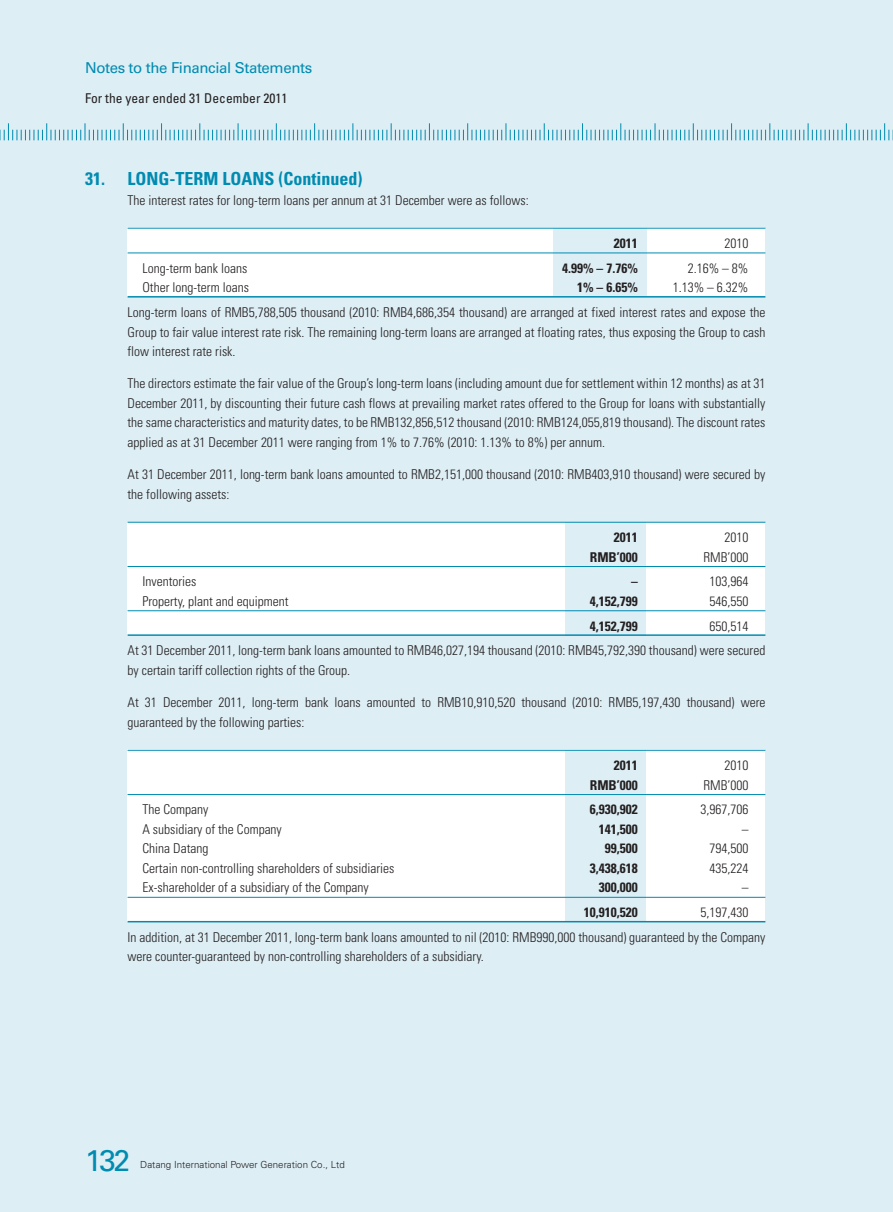
<style>
.page{position:relative;width:893px;height:1212px;background:#ddeef5}
.page>*{position:absolute;margin:0;border:0;box-sizing:border-box;transform-origin:0 0}
.t1{font:30px "Univers LT Std";color:#008bb0}
.t2{font:700 condensed 18px "Univers LT Std";color:#008bb0}
.t3{font:15px "Univers LT Std";letter-spacing:-.025em;color:#008bb0}
.t4{font:300 condensed 13.5px/19.5px "Univers LT Std";color:#231f20}
.t5{font:700 condensed 13.5px "Univers LT Std";color:#231f20}
.t6{font:condensed 13.5px "Univers LT Std";color:#231f20}
.t7{font:300 9.75px "Univers LT Std";color:#231f20}
</style>
<div class="page">
<div style="left:128px;top:228px;width:637px;height:69px;background:#fff"></div>
<div style="left:553px;top:228px;width:93px;height:69px;background:#ddeef5"></div>
<hr style="left:128px;top:228px;width:637px;height:1px;background:#008bb0">
<hr style="left:128px;top:253px;width:637px;height:1px;background:#008bb0">
<hr style="left:128px;top:296px;width:637px;height:2px;background:#008bb0">
<div style="left:128px;top:522px;width:637px;height:113px;background:#fff"></div>
<div style="left:566px;top:522px;width:80px;height:113px;background:#ddeef5"></div>
<hr style="left:128px;top:522px;width:637px;height:1px;background:#008bb0">
<hr style="left:128px;top:566px;width:637px;height:1px;background:#008bb0">
<hr style="left:128px;top:610px;width:637px;height:1px;background:#008bb0">
<hr style="left:128px;top:634px;width:637px;height:2px;background:#008bb0">
<div style="left:128px;top:750px;width:637px;height:172px;background:#fff"></div>
<div style="left:566px;top:750px;width:80px;height:172px;background:#ddeef5"></div>
<hr style="left:128px;top:750px;width:637px;height:1px;background:#008bb0">
<hr style="left:128px;top:794px;width:637px;height:1px;background:#008bb0">
<hr style="left:128px;top:897px;width:637px;height:1px;background:#008bb0">
<hr style="left:128px;top:921px;width:637px;height:1px;background:#008bb0">
<svg style="left:0;top:123px;width:893px;height:17px"></svg>
<p class="t3" style="left:85px;top:58px;width:229px">Notes to the Financial Statements</p>
<p class="t6" style="left:85px;top:89px;width:204px">For the year ended 31 December 2011</p>
<h2 class="t2" style="left:85px;top:168px;width:279px">31. LONG-TERM LOANS (Continued)</h2>
<p class="t4" style="left:128px;top:190px;width:403px">The interest rates for long-term loans per annum at 31 December were as follows:</p>
<p class="t5" style="left:614px;top:235px;width:25px">2011</p>
<p class="t4" style="left:724px;top:234px;width:25px">2010</p>
<p class="t4" style="left:142px;top:258px;width:106px">Long-term bank loans</p>
<p class="t5" style="left:562px;top:260px;width:77px">4.99% – 7.76%</p>
<p class="t4" style="left:688px;top:258px;width:62px">2.16% – 8%</p>
<p class="t4" style="left:142px;top:278px;width:108px">Other long-term loans</p>
<p class="t5" style="left:577px;top:279px;width:62px">1% – 6.65%</p>
<p class="t4" style="left:128px;top:275px;width:639px;line-height:24.8px;text-indent:545px">1.13% – 6.32%<br>Long-term loans of RMB5,788,505 thousand (2010: RMB4,686,354 thousand) are arranged at fixed interest rates and expose the</p>
<p class="t4" style="left:128px;top:322px;width:639px">Group to fair value interest rate risk. The remaining long-term loans are arranged at floating rates, thus exposing the Group to cash flow interest rate risk.</p>
<p class="t4" style="left:128px;top:374px;width:639px;text-align:justify">The directors estimate the fair value of the Group’s long-term loans (including amount due for settlement within 12 months) as at 31<br>December 2011, by discounting their future cash flows at prevailing market rates offered to the Group for loans with substantially the same characteristics and maturity dates, to be RMB132,856,512 thousand (2010: RMB124,055,819 thousand). The discount rates applied as at 31 December 2011 were ranging from 1% to 7.76% (2010: 1.13% to 8%) per annum.</p>
<p class="t4" style="left:128px;top:465px;width:639px">At 31 December 2011, long-term bank loans amounted to RMB2,151,000 thousand (2010: RMB403,910 thousand) were secured by the following assets:</p>
<p class="t5" style="left:614px;top:529px;width:25px">2011</p>
<p class="t4" style="left:724px;top:528px;width:25px">2010</p>
<p class="t5" style="left:590px;top:548px;width:49px">RMB’000</p>
<p class="t4" style="left:703px;top:547px;width:46px">RMB’000</p>
<p class="t4" style="left:142px;top:572px;width:55px">Inventories</p>
<p class="t5" style="left:631px;top:573px;width:8px">–</p>
<p class="t4" style="left:709px;top:572px;width:40px">103,964</p>
<p class="t4" style="left:142px;top:591px;width:148px">Property, plant and equipment</p>
<p class="t5" style="left:590px;top:593px;width:49px">4,152,799</p>
<p class="t4" style="left:709px;top:591px;width:40px">546,550</p>
<p class="t5" style="left:590px;top:617px;width:49px">4,152,799</p>
<p class="t4" style="left:128px;top:613px;width:639px;line-height:24.8px;text-indent:582px">650,514<br>At 31 December 2011, long-term bank loans amounted to RMB46,027,194 thousand (2010: RMB45,792,390 thousand) were secured</p>
<p class="t4" style="left:128px;top:660px;width:224px">by certain tariff collection rights of the Group.</p>
<p class="t4" style="left:128px;top:693px;width:639px">At 31 December 2011, long-term bank loans amounted to RMB10,910,520 thousand (2010: RMB5,197,430 thousand) were guaranteed by the following parties:</p>
<p class="t5" style="left:614px;top:757px;width:25px">2011</p>
<p class="t4" style="left:724px;top:756px;width:25px">2010</p>
<p class="t5" style="left:590px;top:776px;width:49px">RMB’000</p>
<p class="t4" style="left:703px;top:775px;width:46px">RMB’000</p>
<p class="t4" style="left:142px;top:800px;width:67px">The Company</p>
<p class="t5" style="left:590px;top:801px;width:49px">6,930,902</p>
<p class="t4" style="left:700px;top:800px;width:49px">3,967,706</p>
<p class="t4" style="left:142px;top:819px;width:141px">A subsidiary of the Company</p>
<p class="t5" style="left:599px;top:821px;width:40px">141,500</p>
<p class="t4" style="left:742px;top:819px;width:8px">–</p>
<p class="t4" style="left:142px;top:839px;width:67px">China Datang</p>
<p class="t5" style="left:605px;top:840px;width:34px">99,500</p>
<p class="t4" style="left:709px;top:839px;width:40px">794,500</p>
<p class="t4" style="left:142px;top:858px;width:253px">Certain non-controlling shareholders of subsidiaries</p>
<p class="t5" style="left:590px;top:860px;width:49px">3,438,618</p>
<p class="t4" style="left:709px;top:858px;width:40px">435,224</p>
<p class="t4" style="left:142px;top:878px;width:228px">Ex-shareholder of a subsidiary of the Company</p>
<p class="t5" style="left:599px;top:879px;width:40px">300,000</p>
<p class="t4" style="left:742px;top:878px;width:8px">–</p>
<p class="t5" style="left:584px;top:904px;width:55px">10,910,520</p>
<p class="t4" style="left:128px;top:900px;width:639px;line-height:24.8px;text-indent:573px">5,197,430<br>In addition, at 31 December 2011, long-term bank loans amounted to nil (2010: RMB990,000 thousand) guaranteed by the Company</p>
<p class="t4" style="left:128px;top:947px;width:358px">were counter-guaranteed by non-controlling shareholders of a subsidiary.</p>
<h1 class="t1" style="left:85px;top:1142px;width:47px">132</h1>
<p class="t7" style="left:140px;top:1159px;width:206px">Datang International Power Generation Co., Ltd</p>
</div>
